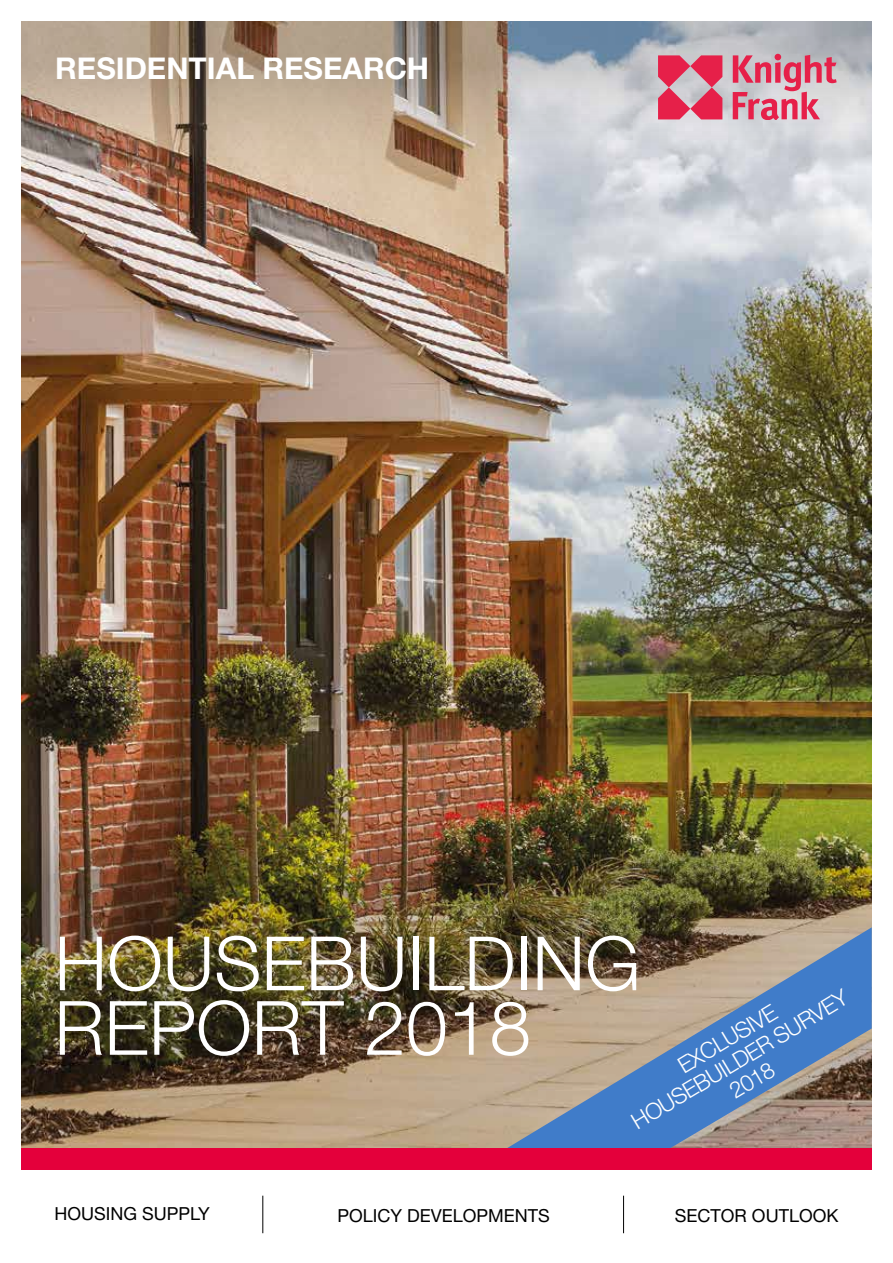
<style>
.page{position:relative;width:893px;height:1263px;background:#fff}
.page>*{position:absolute;margin:0;border:0;box-sizing:border-box;transform-origin:0 0}
.t1{font:300 75px/64.5px "Helvetica Neue";color:#fff}
.t2{font:700 30px "Helvetica Neue";color:#fff}
.t3{font:300 22.5px/24px "Helvetica Neue";color:#fff;text-align:center}
.t4{font:18px "Helvetica Neue";color:#000}
</style>
<div class="page">
<img style="left:21px;top:196px;width:851px;height:557px">
<img style="left:21px;top:753px;width:851px;height:395px">
<img style="left:21px;top:21px;width:851px;height:175px">
<hr style="left:623px;top:1196px;width:1px;height:37px;background:#000">
<hr style="left:262px;top:1196px;width:1px;height:37px;background:#000">
<svg style="left:658px;top:55px;width:64px;height:64px;background:#dc5976"></svg>
<svg style="left:733px;top:54px;width:104px;height:65px;background:#d78d9e"></svg>
<svg style="left:497px;top:927px;width:375px;height:221px;background:#7f8691"></svg>
<div style="left:21px;top:1148px;width:851px;height:21px;background:#e4003b"></div>
<h2 class="t2" style="left:55px;top:49px;width:375px">RESIDENTIAL RESEARCH</h2>
<h1 class="t1" style="left:54px;top:930px;width:588px">HOUSEBUILDING<br>REPORT 2018</h1>
<p class="t3" style="left:615px;top:1092px;width:249px;rotate:-31deg">EXCLUSIVE<br>HOUSEBUILDER SURVEY<br>2018</p>
<p class="t4" style="left:54px;top:1203px;width:157px">HOUSING SUPPLY</p>
<p class="t4" style="left:337px;top:1204px;width:214px">POLICY DEVELOPMENTS</p>
<p class="t4" style="left:675px;top:1204px;width:165px">SECTOR OUTLOOK</p>
</div>
